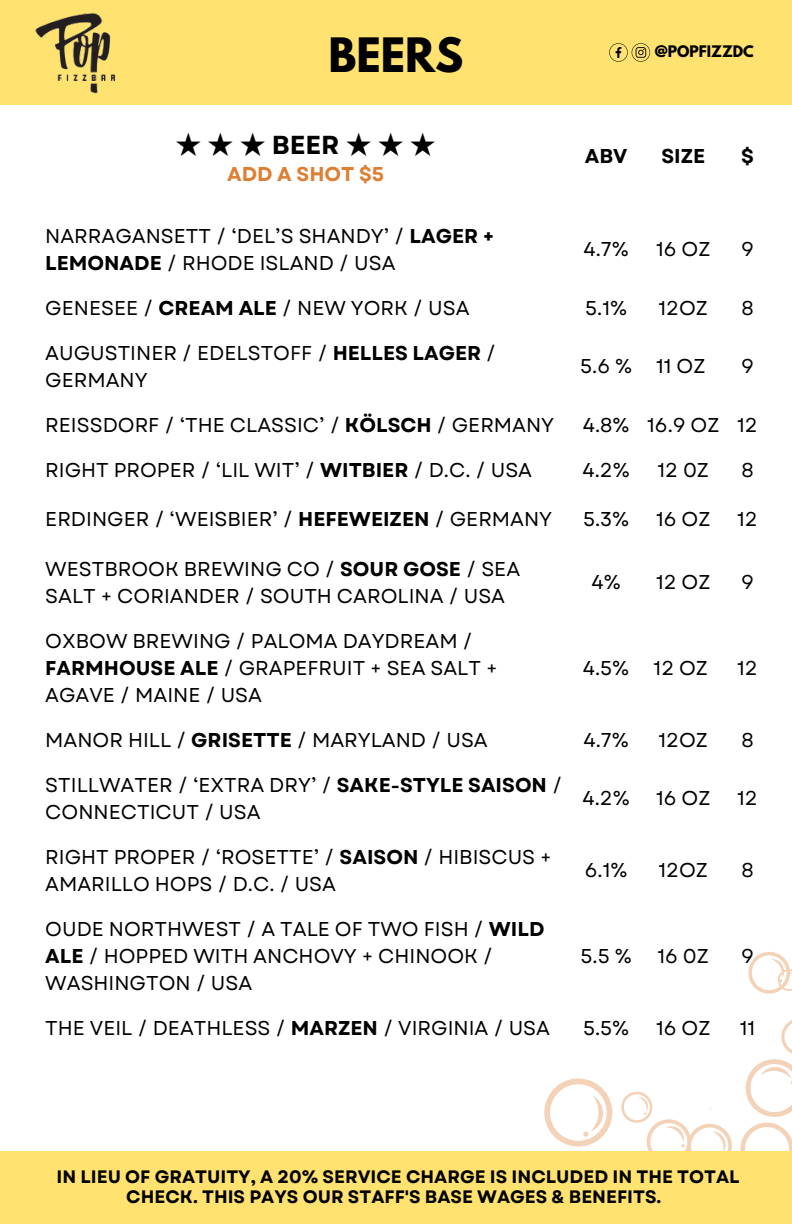
<style>
.page{position:relative;width:792px;height:1224px;background:#fff}
.page>*{position:absolute;margin:0;border:0;box-sizing:border-box;transform-origin:0 0}
.t1{font:700 42px "League Spartan";color:#000}
.t2{font:700 26px "Noto Sans CJ Ksc";color:#000}
.t3{font:20px/27px "Garet";color:#000}
.t4{font:700 20px "Garet";color:#dd8034}
.t5{font:700 20px "Garet";color:#000}
.t6{font:700 18px/19.4px "Garet";color:#000;text-align:center}
.t7{font:700 14.2px "League Spartan";color:#000}
.s1{font-family:"Garet"}
.s2{font-weight:700}
</style>
<div class="page">
<svg style="left:507px;top:952px;width:285px;height:200px"></svg>
<div style="left:0;top:0;width:792px;height:104px;background:#ffe270"></div>
<img style="left:35px;top:12px;width:81px;height:82px">
<svg style="left:609px;top:43px;width:41px;height:19px"></svg>
<div style="left:0;top:1152px;width:792px;height:72px;background:#ffe270"></div>
<p class="t1" style="left:328px;top:34px;width:136px">BEERS</p>
<p class="t2" style="left:176px;top:123px;width:262px">★★★<span class="s1">BEER</span>★★★</p>
<p class="t4" style="left:227px;top:159px;width:159px">ADD A SHOT $5</p>
<p class="t3" style="left:45px;top:222px;width:451px">NARRAGANSETT / ‘DEL’S SHANDY’ / <span class="s2">LAGER +<br>LEMONADE</span> / RHODE ISLAND / USA</p>
<p class="t7" style="left:655px;top:44px;width:101px">@POPFIZZDC</p>
<p class="t5" style="left:585px;top:142px;width:44px">ABV</p>
<h1 class="t5" style="left:661px;top:142px;width:45px">SIZE</h1>
<p class="t5" style="left:741px;top:142px;width:14px">$</p>
<p class="t3" style="left:584px;top:236px;width:47px">4.7%</p>
<p class="t3" style="left:656px;top:236px;width:56px">16 OZ</p>
<p class="t3" style="left:741px;top:236px;width:14px">9</p>
<p class="t3" style="left:45px;top:294px;width:426px">GENESEE / <span class="s2">CREAM ALE</span> / NEW YORK / USA</p>
<p class="t3" style="left:585px;top:294px;width:43px">5.1%</p>
<p class="t3" style="left:659px;top:294px;width:51px">12OZ</p>
<p class="t3" style="left:741px;top:294px;width:14px">8</p>
<p class="t3" style="left:45px;top:339px;width:453px">AUGUSTINER / EDELSTOFF / <span class="s2">HELLES LAGER</span> /<br>GERMANY</p>
<p class="t3" style="left:580px;top:353px;width:53px">5.6 %</p>
<p class="t3" style="left:656px;top:353px;width:51px">11 OZ</p>
<p class="t3" style="left:741px;top:353px;width:14px">9</p>
<p class="t3" style="left:45px;top:411px;width:510px">REISSDORF / ‘THE CLASSIC’ / <span class="s2">KÖLSCH</span> / GERMANY</p>
<p class="t3" style="left:583px;top:411px;width:48px">4.8%</p>
<p class="t3" style="left:647px;top:411px;width:74px">16.9 OZ</p>
<p class="t3" style="left:737px;top:411px;width:22px">12</p>
<p class="t3" style="left:45px;top:456px;width:488px">RIGHT PROPER / ‘LIL WIT’ / <span class="s2">WITBIER</span> / D.C. / USA</p>
<p class="t3" style="left:583px;top:456px;width:49px">4.2%</p>
<p class="t3" style="left:657px;top:456px;width:53px">12 0Z</p>
<p class="t3" style="left:741px;top:456px;width:14px">8</p>
<p class="t3" style="left:45px;top:506px;width:508px">ERDINGER / ‘WEISBIER’ / <span class="s2">HEFEWEIZEN</span> / GERMANY</p>
<p class="t3" style="left:583px;top:506px;width:48px">5.3%</p>
<p class="t3" style="left:656px;top:506px;width:56px">16 OZ</p>
<p class="t3" style="left:737px;top:506px;width:22px">12</p>
<p class="t3" style="left:45px;top:555px;width:476px">WESTBROOK BREWING CO / <span class="s2">SOUR GOSE</span> / SEA<br>SALT + CORIANDER / SOUTH CAROLINA / USA</p>
<p class="t3" style="left:592px;top:569px;width:31px">4%</p>
<p class="t3" style="left:656px;top:569px;width:56px">12 OZ</p>
<p class="t3" style="left:741px;top:569px;width:14px">9</p>
<p class="t3" style="left:45px;top:627px;width:454px">OXBOW BREWING / PALOMA DAYDREAM /<br><span class="s2">FARMHOUSE ALE</span> / GRAPEFRUIT + SEA SALT +<br>AGAVE / MAINE / USA</p>
<p class="t3" style="left:583px;top:654px;width:48px">4.5%</p>
<p class="t3" style="left:654px;top:654px;width:56px">12 OZ</p>
<p class="t3" style="left:737px;top:654px;width:22px">12</p>
<p class="t3" style="left:45px;top:726px;width:444px">MANOR HILL / <span class="s2">GRISETTE</span> / MARYLAND / USA</p>
<p class="t3" style="left:584px;top:726px;width:47px">4.7%</p>
<p class="t3" style="left:659px;top:726px;width:51px">12OZ</p>
<p class="t3" style="left:741px;top:726px;width:14px">8</p>
<p class="t3" style="left:45px;top:771px;width:519px">STILLWATER / ‘EXTRA DRY’ / <span class="s2">SAKE-STYLE SAISON</span> /<br>CONNECTICUT / USA</p>
<p class="t3" style="left:583px;top:785px;width:49px">4.2%</p>
<p class="t3" style="left:656px;top:785px;width:56px">16 OZ</p>
<p class="t3" style="left:737px;top:785px;width:22px">12</p>
<p class="t3" style="left:45px;top:843px;width:508px">RIGHT PROPER / ‘ROSETTE’ / <span class="s2">SAISON</span> / HIBISCUS +<br>AMARILLO HOPS / D.C. / USA</p>
<p class="t3" style="left:45px;top:915px;width:501px">OUDE NORTHWEST / A TALE OF TWO FISH / <span class="s2">WILD<br>ALE</span> / HOPPED WITH ANCHOVY + CHINOOK /<br>WASHINGTON / USA</p>
<p class="t3" style="left:585px;top:857px;width:44px">6.1%</p>
<p class="t3" style="left:659px;top:857px;width:51px">12OZ</p>
<p class="t3" style="left:741px;top:857px;width:14px">8</p>
<p class="t3" style="left:581px;top:942px;width:53px">5.5 %</p>
<p class="t3" style="left:658px;top:942px;width:53px">16 0Z</p>
<p class="t3" style="left:741px;top:942px;width:14px">9</p>
<p class="t3" style="left:45px;top:1014px;width:506px">THE VEIL / DEATHLESS / <span class="s2">MARZEN</span> / VIRGINIA / USA</p>
<p class="t3" style="left:583px;top:1014px;width:48px">5.5%</p>
<p class="t3" style="left:656px;top:1014px;width:56px">16 OZ</p>
<p class="t3" style="left:740px;top:1014px;width:17px">11</p>
<p class="t6" style="left:57px;top:1168px;width:685px">IN LIEU OF GRATUITY, A 20% SERVICE CHARGE IS INCLUDED IN THE TOTAL<br>CHECK. THIS PAYS OUR STAFF'S BASE WAGES &amp; BENEFITS.</p>
</div>
